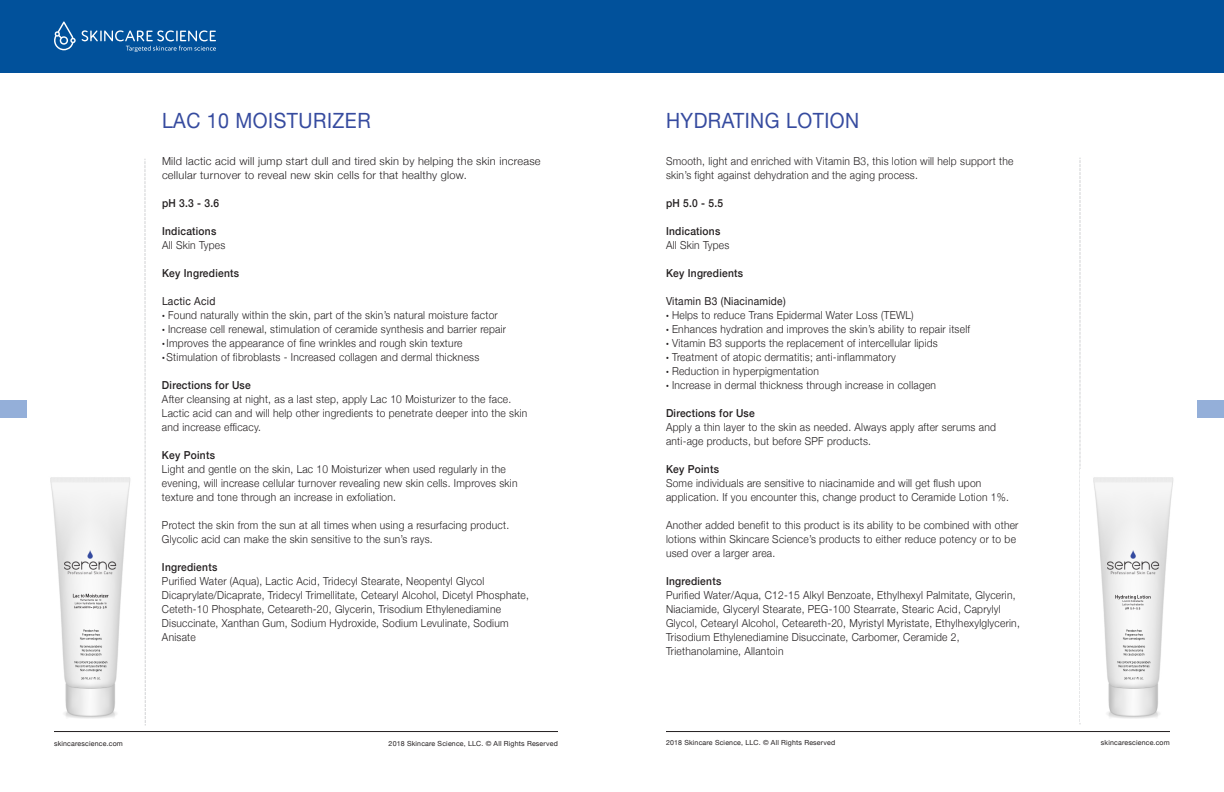
<style>
.page{position:relative;width:1224px;height:792px;background:#fff}
.page>*{position:absolute;margin:0;border:0;box-sizing:border-box;transform-origin:0 0}
.t1{font:21px "Helvetica Neue";letter-spacing:.025em;color:#364b9f;scale:.93 1}
.t2{font:300 11px/14px "Helvetica Neue";letter-spacing:.025em;color:#231f20;scale:.93 1}
.t3{font:300 11px/14px "Helvetica Neue";letter-spacing:.025em;color:#231f20}
.t4{font:500 11px "Helvetica Neue";letter-spacing:.025em;color:#231f20;scale:.93 1}
.t5{font:11px "Helvetica Neue";letter-spacing:.025em;color:#231f20;scale:.93 1}
.t6{font:7px "Helvetica Neue";letter-spacing:.025em;color:#231f20}
.s1{font-weight:500}
.s2{font-size:6px}
</style>
<div class="page">
<div style="left:0;top:0;width:621px;height:72px;background:#01519b"></div>
<hr style="left:54px;top:731px;width:504px;height:1px;background:#231f20">
<svg style="left:54px;top:21px;width:22px;height:29px"></svg>
<svg style="left:82px;top:30px;width:134px;height:22px"></svg>
<svg style="left:145px;top:159px;width:1px;height:567px"></svg>
<div style="left:0;top:400px;width:27px;height:18px;background:#94afd9"></div>
<img style="left:50px;top:477px;width:81px;height:242px">
<div style="left:603px;top:0;width:621px;height:72px;background:#01519b"></div>
<hr style="left:666px;top:731px;width:504px;height:1px;background:#231f20">
<svg style="left:1080px;top:158px;width:1px;height:566px"></svg>
<div style="left:1197px;top:400px;width:27px;height:18px;background:#94afd9"></div>
<img style="left:1093px;top:477px;width:81px;height:242px">
<p class="t1" style="left:162px;top:105px;width:226px">LAC 10 MOISTURIZER</p>
<p class="t3" style="left:162px;top:153px;width:380px">Mild lactic acid will jump start dull and tired skin by helping the skin increase cellular turnover to reveal new skin cells for that healthy glow.</p>
<p class="t4" style="left:162px;top:194px;width:63px">pH 3.3 - 3.6</p>
<p class="t2" style="left:162px;top:223px;width:70px"><span class="s1">Indications<br></span>All Skin Types</p>
<p class="t4" style="left:162px;top:264px;width:84px">Key Ingredients</p>
<p class="t5" style="left:162px;top:293px;width:59px">Lactic Acid</p>
<p class="t2" style="left:162px;top:307px;width:363px"><span class="s2">•</span> Found naturally within the skin, part of the skin’s natural moisture factor</p>
<p class="t2" style="left:162px;top:321px;width:372px"><span class="s2">•</span> Increase cell renewal, stimulation of ceramide synthesis and barrier repair</p>
<p class="t2" style="left:162px;top:335px;width:325px"><span class="s2">•</span> Improves the appearance of fine wrinkles and rough skin texture</p>
<p class="t2" style="left:162px;top:349px;width:343px"><span class="s2">•</span> Stimulation of fibroblasts - Increased collagen and dermal thickness</p>
<p class="t2" style="left:162px;top:377px;width:394px"><span class="s1">Directions for Use<br></span>After cleansing at night, as a last step, apply Lac 10 Moisturizer to the face.<br>Lactic acid can and will help other ingredients to penetrate deeper into the skin and increase efficacy.</p>
<p class="t2" style="left:162px;top:447px;width:384px"><span class="s1">Key Points<br></span>Light and gentle on the skin, Lac 10 Moisturizer when used regularly in the evening, will increase cellular turnover revealing new skin cells. Improves skin texture and tone through an increase in exfoliation.</p>
<p class="t2" style="left:162px;top:517px;width:375px">Protect the skin from the sun at all times when using a resurfacing product.<br>Glycolic acid can make the skin sensitive to the sun’s rays.</p>
<p class="t2" style="left:162px;top:559px;width:396px"><span class="s1">Ingredients<br></span>Purified Water (Aqua), Lactic Acid, Tridecyl Stearate, Neopentyl Glycol Dicaprylate/Dicaprate, Tridecyl Trimellitate, Cetearyl Alcohol, Dicetyl Phosphate, Ceteth-10 Phosphate, Ceteareth-20, Glycerin, Trisodium Ethylenediamine Disuccinate, Xanthan Gum, Sodium Hydroxide, Sodium Levulinate, Sodium Anisate</p>
<p class="t6" style="left:54px;top:738px;width:70px">skincarescience.com</p>
<p class="t6" style="left:389px;top:738px;width:171px">2018 Skincare Science, LLC. © All Rights Reserved</p>
<p class="t1" style="left:666px;top:105px;width:209px">HYDRATING LOTION</p>
<p class="t2" style="left:666px;top:153px;width:375px">Smooth, light and enriched with Vitamin B3, this lotion will help support the skin’s fight against dehydration and the aging process.</p>
<p class="t4" style="left:666px;top:194px;width:63px">pH 5.0 - 5.5</p>
<p class="t2" style="left:666px;top:223px;width:70px"><span class="s1">Indications<br></span>All Skin Types</p>
<p class="t4" style="left:666px;top:264px;width:84px">Key Ingredients</p>
<p class="t5" style="left:666px;top:293px;width:130px">Vitamin B3 (Niacinamide)</p>
<p class="t2" style="left:666px;top:307px;width:268px"><span class="s2">•</span> Helps to reduce Trans Epidermal Water Loss (TEWL)</p>
<p class="t2" style="left:666px;top:321px;width:329px"><span class="s2">•</span> Enhances hydration and improves the skin’s ability to repair itself</p>
<p class="t2" style="left:666px;top:335px;width:294px"><span class="s2">•</span> Vitamin B3 supports the replacement of intercellular lipids</p>
<p class="t2" style="left:666px;top:349px;width:249px"><span class="s2">•</span> Treatment of atopic dermatitis; anti-inflammatory</p>
<p class="t2" style="left:666px;top:363px;width:166px"><span class="s2">•</span> Reduction in hyperpigmentation</p>
<p class="t2" style="left:666px;top:377px;width:292px"><span class="s2">•</span> Increase in dermal thickness through increase in collagen</p>
<p class="t2" style="left:666px;top:405px;width:356px"><span class="s1">Directions for Use<br></span>Apply a thin layer to the skin as needed. Always apply after serums and anti-age products, but before SPF products.</p>
<p class="t2" style="left:666px;top:461px;width:370px"><span class="s1">Key Points<br></span>Some individuals are sensitive to niacinamide and will get flush upon application. If you encounter this, change product to Ceramide Lotion 1%.</p>
<p class="t2" style="left:666px;top:517px;width:381px">Another added benefit to this product is its ability to be combined with other lotions within Skincare Science’s products to either reduce potency or to be used over a larger area.</p>
<p class="t2" style="left:666px;top:573px;width:382px"><span class="s1">Ingredients<br></span>Purified Water/Aqua, C12-15 Alkyl Benzoate, Ethylhexyl Palmitate, Glycerin, Niaciamide, Glyceryl Stearate, PEG-100 Stearrate, Stearic Acid, Caprylyl Glycol, Cetearyl Alcohol, Ceteareth-20, Myristyl Myristate, Ethylhexylglycerin, Trisodium Ethylenediamine Disuccinate, Carbomer, Ceramide 2, Triethanolamine, Allantoin</p>
<p class="t6" style="left:666px;top:737px;width:171px">2018 Skincare Science, LLC. © All Rights Reserved</p>
<p class="t6" style="left:1101px;top:737px;width:70px">skincarescience.com</p>
</div>
